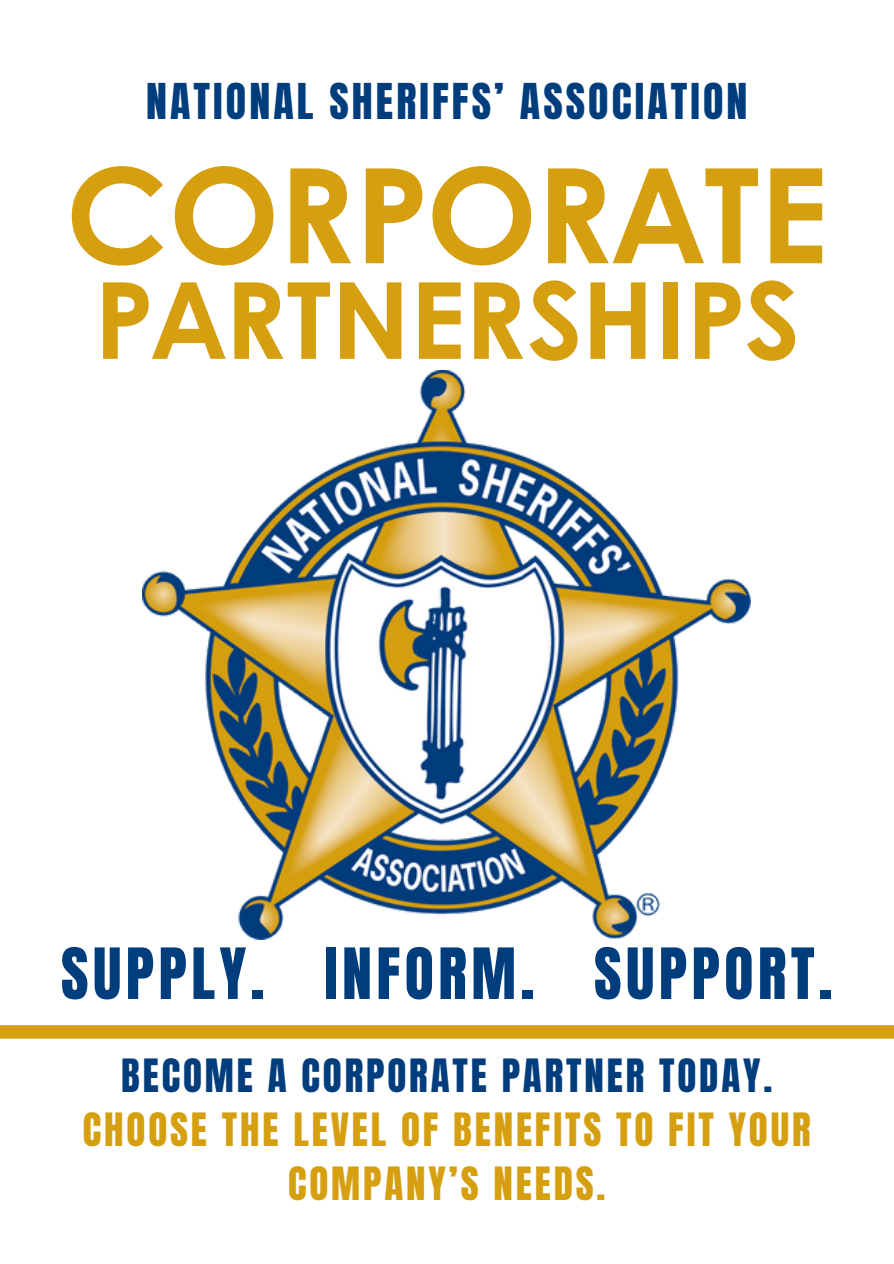
<style>
.page{position:relative;width:894px;height:1264px;background:#fff}
.page>*{position:absolute;margin:0;border:0;box-sizing:border-box;transform-origin:0 0}
.t1{font:700 132px "Century Gothic";color:#d59f0f}
.t2{font:700 106.5px "Century Gothic";color:#d59f0f}
.t3{font:60px "Anton";letter-spacing:.075em;color:#003d7d}
.t4{font:42px "Anton";letter-spacing:.075em;color:#003d7d}
.t5{font:39px/54px "Anton";letter-spacing:.075em;color:#d59f0f;text-align:center}
.t6{font:39px "Anton";letter-spacing:.075em;color:#003d7d}
</style>
<div class="page">
<div style="left:0;top:1025px;width:893px;height:13px;background:#d59f0f"></div>
<img style="left:143px;top:370px;width:607px;height:569px">
<p class="t4" style="left:146px;top:71px;width:602px">NATIONAL SHERIFFS’ ASSOCIATION</p>
<h1 class="t1" style="left:65px;top:115px;width:763px">CORPORATE</h1>
<h2 class="t2" style="left:94px;top:239px;width:706px">PARTNERSHIPS</h2>
<h3 class="t3" style="left:61px;top:930px;width:773px">SUPPLY. INFORM. SUPPORT.</h3>
<p class="t6" style="left:121px;top:1047px;width:652px">BECOME A CORPORATE PARTNER TODAY.</p>
<p class="t5" style="left:83px;top:1102px;width:729px">CHOOSE THE LEVEL OF BENEFITS TO FIT YOUR<br>COMPANY’S NEEDS.</p>
</div>
